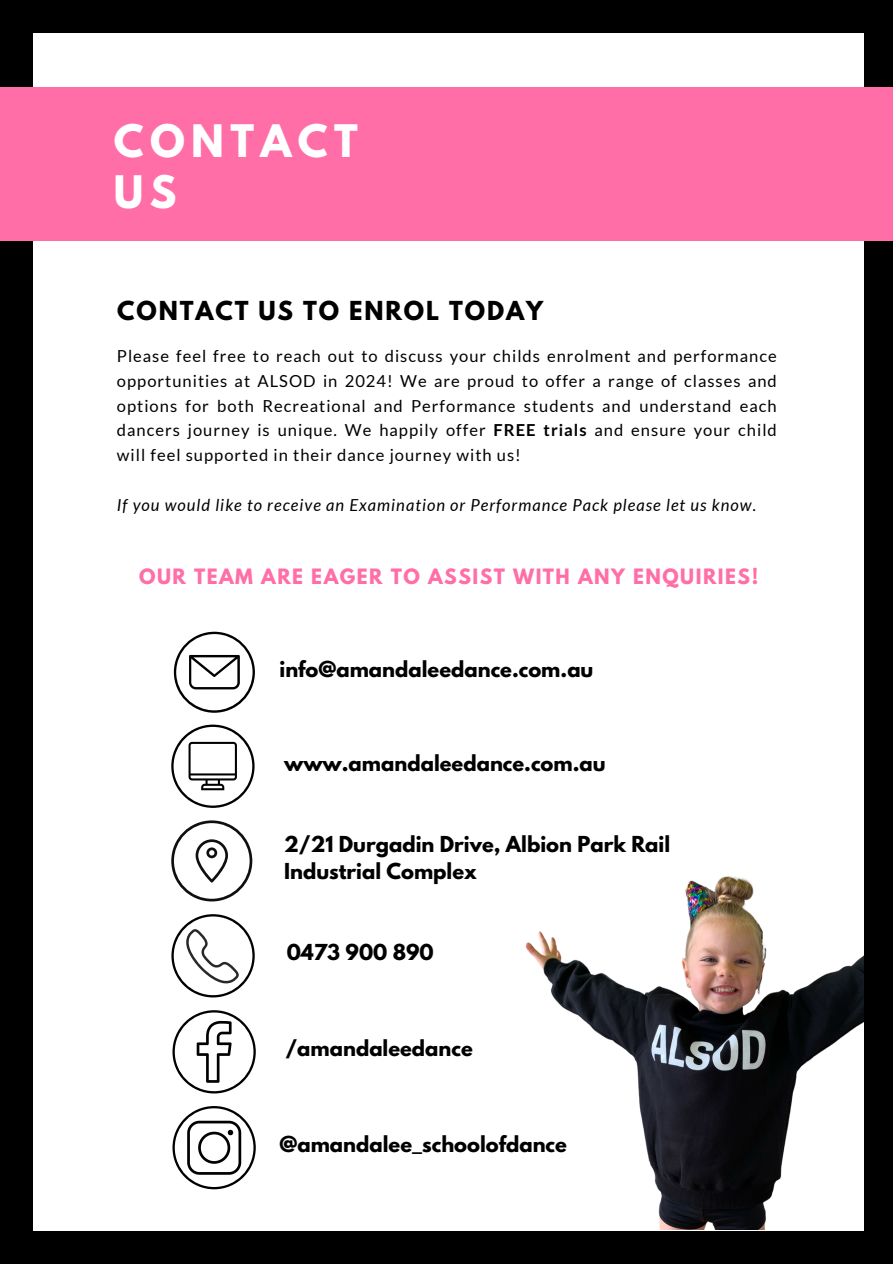
<style>
.page{position:relative;width:893px;height:1264px;background:#fff}
.page>*{position:absolute;margin:0;border:0;box-sizing:border-box;transform-origin:0 0}
.t1{font:700 39.75px/50.7px "League Spartan";letter-spacing:.16em;color:#fff}
.t2{font:700 23.1px "League Spartan";letter-spacing:.08em;color:#000}
.t3{font:700 19.5px/27px "League Spartan";color:#000}
.t4{font:700 18.75px "League Spartan";letter-spacing:.08em;color:#ff6ea7}
.t5{font:16.5px/24.8px "Lato";letter-spacing:.06em;color:#000;text-align:justify}
.t6{font:italic 16.5px "Lato";letter-spacing:.06em;color:#000}
.s1{font-weight:700}
.s2{font-style:normal}
</style>
<div class="page">
<div style="left:0;top:0;width:892px;height:1263px;background:#000"></div>
<div style="left:34px;top:33px;width:829px;height:1197px;background:#fff"></div>
<div style="left:0;top:87px;width:892px;height:153px;background:#ff6ea7"></div>
<svg style="left:174px;top:631px;width:81px;height:81px"></svg>
<svg style="left:171px;top:820px;width:81px;height:81px"></svg>
<svg style="left:171px;top:914px;width:84px;height:83px"></svg>
<svg style="left:172px;top:1010px;width:84px;height:83px"></svg>
<svg style="left:171px;top:724px;width:83px;height:83px"></svg>
<svg style="left:172px;top:1106px;width:84px;height:83px"></svg>
<img style="left:525px;top:876px;width:338px;height:353px">
<h2 class="t1" style="left:114px;top:121px;width:245px">CONTACT<br>US</h2>
<h3 class="t2" style="left:117px;top:299px;width:427px">CONTACT US TO ENROL TODAY</h3>
<p class="t5" style="left:117px;top:343px;width:661px">Please feel free to reach out to discuss your childs enrolment and performance opportunities at ALSOD in 2024! We are proud to offer a range of classes and options for both Recreational and Performance students and understand each dancers journey is unique. We happily offer <span class="s1">FREE trials</span> and ensure your child will feel supported in their dance journey with us!</p>
<p class="t6" style="left:117px;top:494px;width:640px">If you would like to receive an Examination or Performance Pack please let us know<span class="s2">.</span></p>
<p class="t4" style="left:139px;top:567px;width:620px">OUR TEAM ARE EAGER TO ASSIST WITH ANY ENQUIRIES!</p>
<p class="t3" style="left:279px;top:657px;width:315px">info@amandaleedance.com.au</p>
<p class="t3" style="left:284px;top:752px;width:323px">www.amandaleedance.com.au</p>
<p class="t3" style="left:284px;top:833px;width:387px">2/21 Durgadin Drive, Albion Park Rail<br>Industrial Complex</p>
<p class="t3" style="left:287px;top:941px;width:148px">0473 900 890</p>
<p class="t3" style="left:285px;top:1037px;width:189px">/amandaleedance</p>
<p class="t3" style="left:279px;top:1133px;width:289px">@amandalee_schoolofdance</p>
</div>
